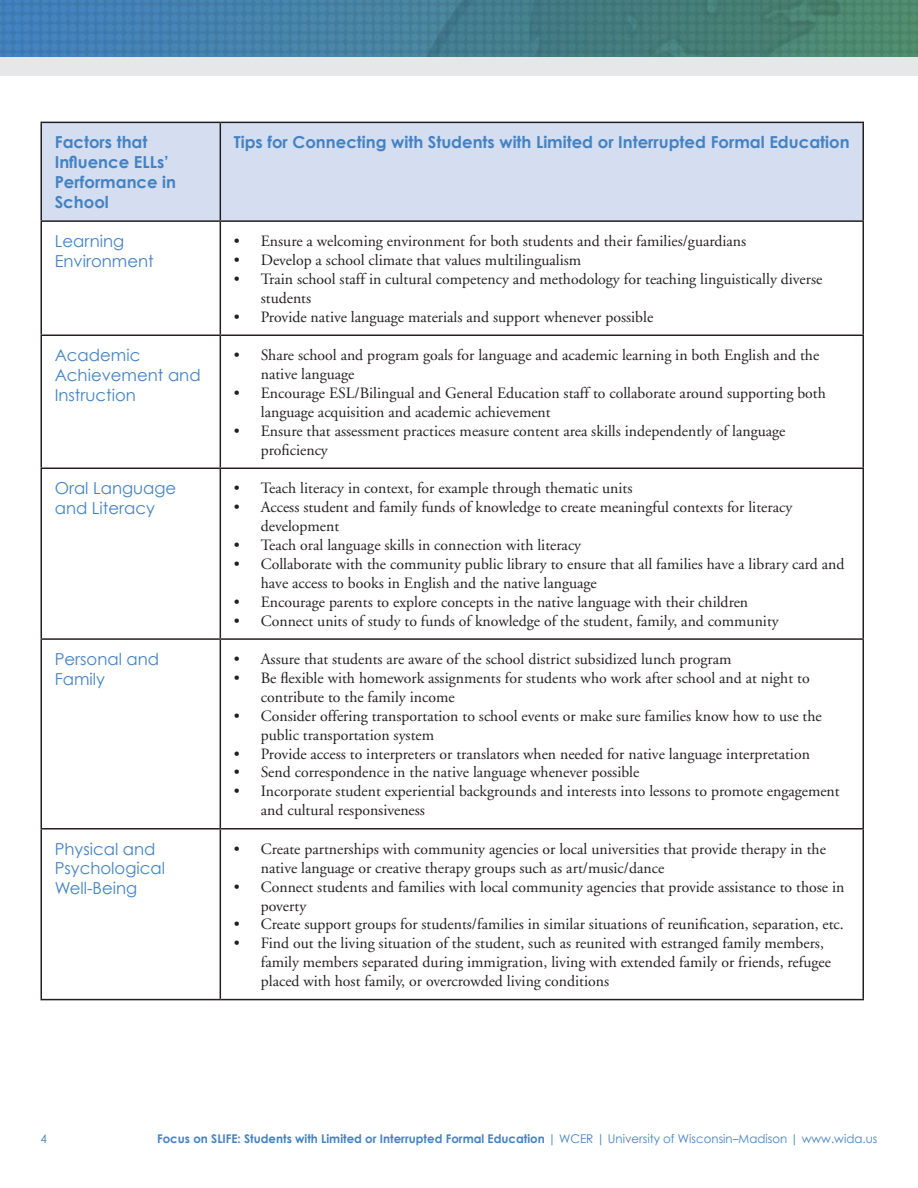
<style>
.page{position:relative;width:918px;height:1188px;background:#fff}
.page>*{position:absolute;margin:0;border:0;box-sizing:border-box;transform-origin:0 0}
.steps{font:16.5px/19.8px "Century Gothic";color:#4382c4}
.steps-2{font:700 16.5px/19.8px "Century Gothic";color:#4382c4}
.t1{font:15.75px/18.9px "Adobe Garamond";color:#231f20}
.t2{font:700 12px "Century Gothic";color:#4382c4}
.t3{font:12px "Century Gothic";color:#4382c4}
.s1{font-weight:400}
</style>
<div class="page">
<img style="left:0;top:0;width:918px;height:57px">
<div style="left:0;top:57px;width:918px;height:19px;background:#e6e7e9"></div>
<div style="left:42px;top:123px;width:820px;height:97px;background:#d4def0"></div>
<hr style="left:40px;top:122px;width:180px;height:1px;background:#231f20">
<hr style="left:40px;top:123px;width:2px;height:97px;background:#231f20">
<hr style="left:220px;top:122px;width:644px;height:1px;background:#231f20">
<hr style="left:220px;top:123px;width:1px;height:97px;background:#231f20">
<hr style="left:862px;top:123px;width:2px;height:97px;background:#231f20">
<hr style="left:40px;top:220px;width:180px;height:2px;background:#231f20">
<hr style="left:40px;top:222px;width:2px;height:113px;background:#231f20">
<hr style="left:220px;top:220px;width:644px;height:2px;background:#231f20">
<hr style="left:220px;top:222px;width:1px;height:113px;background:#231f20">
<hr style="left:862px;top:222px;width:2px;height:113px;background:#231f20">
<hr style="left:40px;top:335px;width:180px;height:1px;background:#231f20">
<hr style="left:40px;top:336px;width:2px;height:132px;background:#231f20">
<hr style="left:220px;top:335px;width:644px;height:1px;background:#231f20">
<hr style="left:220px;top:336px;width:1px;height:132px;background:#231f20">
<hr style="left:862px;top:336px;width:2px;height:132px;background:#231f20">
<hr style="left:40px;top:468px;width:180px;height:1px;background:#231f20">
<hr style="left:40px;top:469px;width:2px;height:169px;background:#231f20">
<hr style="left:220px;top:468px;width:644px;height:1px;background:#231f20">
<hr style="left:220px;top:469px;width:1px;height:169px;background:#231f20">
<hr style="left:862px;top:469px;width:2px;height:169px;background:#231f20">
<hr style="left:40px;top:638px;width:180px;height:2px;background:#231f20">
<hr style="left:40px;top:640px;width:2px;height:188px;background:#231f20">
<hr style="left:220px;top:638px;width:644px;height:2px;background:#231f20">
<hr style="left:220px;top:640px;width:1px;height:188px;background:#231f20">
<hr style="left:862px;top:640px;width:2px;height:188px;background:#231f20">
<hr style="left:40px;top:828px;width:180px;height:2px;background:#231f20">
<hr style="left:40px;top:830px;width:2px;height:169px;background:#231f20">
<hr style="left:220px;top:828px;width:644px;height:2px;background:#231f20">
<hr style="left:220px;top:830px;width:1px;height:169px;background:#231f20">
<hr style="left:862px;top:830px;width:2px;height:169px;background:#231f20">
<hr style="left:40px;top:999px;width:180px;height:1px;background:#231f20">
<hr style="left:220px;top:999px;width:644px;height:1px;background:#231f20">
<p class="steps-2" style="left:55px;top:132px;width:123px">Factors that<br>Influence ELLs’<br>Performance in<br>School</p>
<p class="steps-2" style="left:234px;top:132px;width:617px">Tips for Connecting with Students with Limited or Interrupted Formal Education</p>
<p class="steps" style="left:55px;top:231px;width:100px">Learning<br>Environment</p>
<p class="t1" style="left:234px;top:232px;width:514px">• Ensure a welcoming environment for both students and their families/guardians</p>
<p class="t1" style="left:234px;top:251px;width:349px">• Develop a school climate that values multilingualism</p>
<p class="t1" style="left:261px;top:270px;width:563px;text-indent:-27px">• Train school staff in cultural competency and methodology for teaching linguistically diverse students</p>
<p class="t1" style="left:234px;top:308px;width:421px">• Provide native language materials and support whenever possible</p>
<p class="steps" style="left:55px;top:345px;width:147px">Academic<br>Achievement and<br>Instruction</p>
<p class="t1" style="left:261px;top:346px;width:560px;text-indent:-27px">• Share school and program goals for language and academic learning in both English and the native language</p>
<p class="t1" style="left:261px;top:384px;width:567px;text-indent:-27px">• Encourage ESL/Bilingual and General Education staff to collaborate around supporting both language acquisition and academic achievement</p>
<p class="t1" style="left:261px;top:422px;width:526px;text-indent:-27px">• Ensure that assessment practices measure content area skills independently of language proficiency</p>
<p class="steps" style="left:55px;top:478px;width:123px">Oral Language and Literacy</p>
<p class="t1" style="left:234px;top:479px;width:400px">• Teach literacy in context, for example through thematic units</p>
<p class="t1" style="left:261px;top:498px;width:533px;text-indent:-27px">• Access student and family funds of knowledge to create meaningful contexts for literacy development</p>
<p class="t1" style="left:234px;top:536px;width:349px">• Teach oral language skills in connection with literacy</p>
<p class="t1" style="left:261px;top:555px;width:585px;text-indent:-27px">• Collaborate with the community public library to ensure that all families have a library card and have access to books in English and the native language</p>
<p class="t1" style="left:234px;top:593px;width:516px">• Encourage parents to explore concepts in the native language with their children</p>
<p class="t1" style="left:234px;top:612px;width:546px">• Connect units of study to funds of knowledge of the student, family, and community</p>
<p class="steps" style="left:55px;top:649px;width:106px">Personal and<br>Family</p>
<p class="t1" style="left:234px;top:650px;width:499px">• Assure that students are aware of the school district subsidized lunch program</p>
<p class="t1" style="left:261px;top:669px;width:550px;text-indent:-27px">• Be flexible with homework assignments for students who work after school and at night to contribute to the family income</p>
<p class="t1" style="left:261px;top:707px;width:562px;text-indent:-27px">• Consider offering transportation to school events or make sure families know how to use the public transportation system</p>
<p class="t1" style="left:234px;top:745px;width:578px">• Provide access to interpreters or translators when needed for native language interpretation</p>
<p class="t1" style="left:234px;top:763px;width:407px">• Send correspondence in the native language whenever possible</p>
<p class="t1" style="left:261px;top:782px;width:580px;text-indent:-27px">• Incorporate student experiential backgrounds and interests into lessons to promote engagement and cultural responsiveness</p>
<p class="steps" style="left:55px;top:839px;width:112px">Physical and<br>Psychological<br>Well-Being</p>
<p class="t1" style="left:261px;top:840px;width:567px;text-indent:-27px">• Create partnerships with community agencies or local universities that provide therapy in the native language or creative therapy groups such as art/music/dance</p>
<p class="t1" style="left:261px;top:878px;width:585px;text-indent:-27px">• Connect students and families with local community agencies that provide assistance to those in poverty</p>
<p class="t1" style="left:234px;top:915px;width:612px">• Create support groups for students/families in similar situations of reunification, separation, etc.</p>
<p class="t1" style="left:261px;top:934px;width:572px;text-indent:-27px">• Find out the living situation of the student, such as reunited with estranged family members, family members separated during immigration, living with extended family or friends, refugee placed with host family, or overcrowded living conditions</p>
<p class="t3" style="left:40px;top:1131px;width:8px">4</p>
<p class="t2" style="left:157px;top:1131px;width:722px">Focus on SLIFE: Students with Limited or Interrupted Formal Education <span class="s1">| WCER | University of Wisconsin–Madison | www.wida.us</span></p>
</div>
